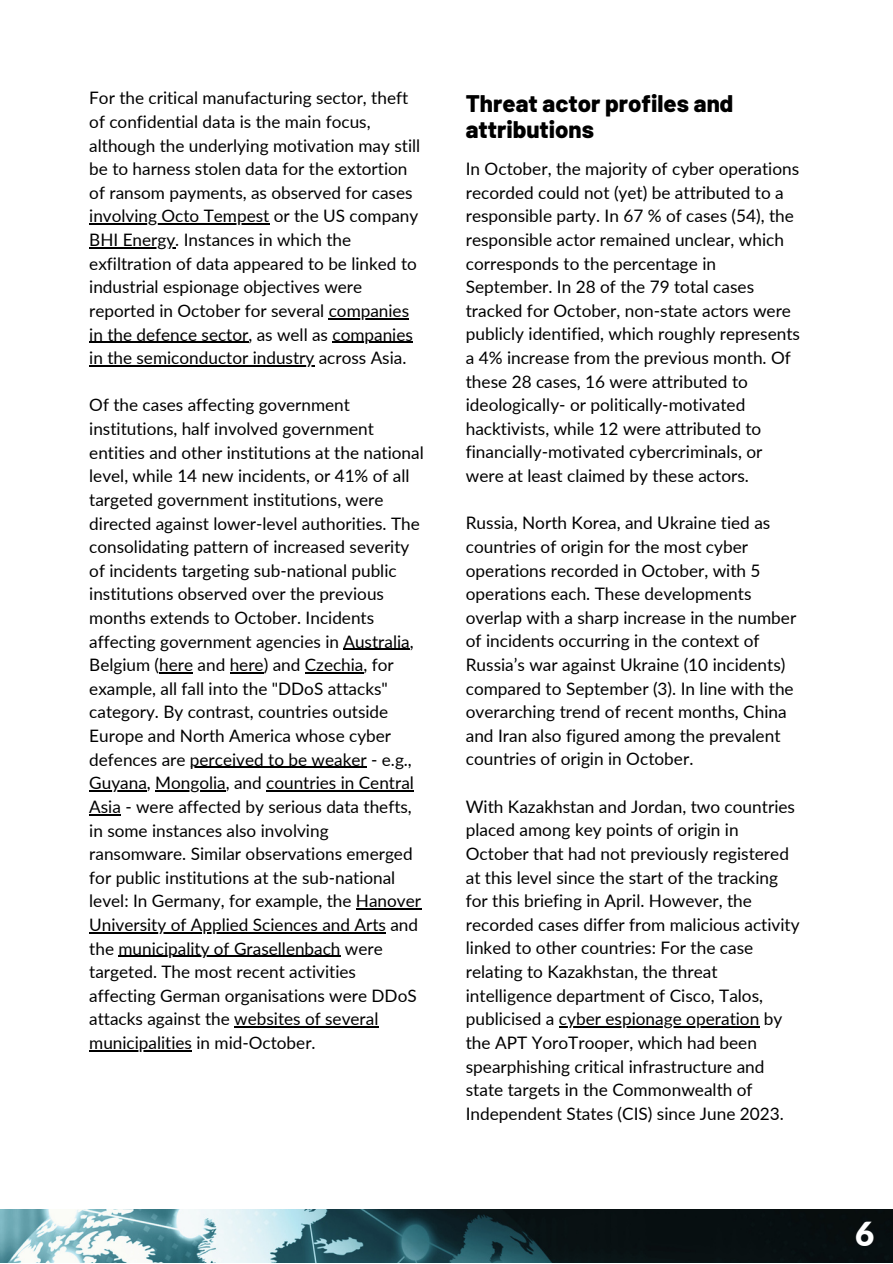
<style>
.page{position:relative;width:893px;height:1264px;background:#fff}
.page>*{position:absolute;margin:0;border:0;box-sizing:border-box;transform-origin:0 0}
.t1{font:900 33.15px "Lato";color:#fff}
.t2{font:800 24px/25.8px "Barlow";color:#000}
.t3{font:17.25px/23.5px "Lato";color:#000}
.t4{font:17.1px/23.5px "Lato";color:#000}
</style>
<div class="page">
<img style="left:0;top:1209px;width:892px;height:53px">
<hr style="left:89px;top:224px;width:180px;height:1px;background:#000">
<hr style="left:89px;top:247px;width:86px;height:1px;background:#000">
<hr style="left:329px;top:318px;width:80px;height:1px;background:#000">
<hr style="left:89px;top:342px;width:159px;height:1px;background:#000">
<hr style="left:332px;top:342px;width:81px;height:1px;background:#000">
<hr style="left:89px;top:365px;width:225px;height:1px;background:#000">
<hr style="left:343px;top:648px;width:66px;height:2px;background:#000">
<hr style="left:159px;top:672px;width:34px;height:1px;background:#000">
<hr style="left:230px;top:672px;width:34px;height:1px;background:#000">
<hr style="left:305px;top:672px;width:58px;height:1px;background:#000">
<hr style="left:190px;top:766px;width:176px;height:2px;background:#000">
<hr style="left:89px;top:790px;width:58px;height:1px;background:#000">
<hr style="left:155px;top:790px;width:71px;height:1px;background:#000">
<hr style="left:266px;top:790px;width:148px;height:1px;background:#000">
<hr style="left:89px;top:814px;width:32px;height:1px;background:#000">
<hr style="left:356px;top:908px;width:65px;height:1px;background:#000">
<hr style="left:89px;top:932px;width:297px;height:1px;background:#000">
<hr style="left:118px;top:955px;width:222px;height:1px;background:#000">
<hr style="left:234px;top:1026px;width:144px;height:1px;background:#000">
<hr style="left:89px;top:1050px;width:103px;height:1px;background:#000">
<hr style="left:559px;top:1026px;width:200px;height:1px;background:#000">
<p class="t4" style="left:89px;top:86px;width:332px">For the critical manufacturing sector, theft of confidential data is the main focus, although the underlying motivation may still be to harness stolen data for the extortion of ransom payments, as observed for cases involving Octo Tempest or the US company BHI Energy. Instances in which the exfiltration of data appeared to be linked to industrial espionage objectives were reported in October for several companies in the defence sector, as well as companies in the semiconductor industry across Asia.</p>
<p class="t4" style="left:89px;top:393px;width:336px">Of the cases affecting government institutions, half involved government entities and other institutions at the national level, while 14 new incidents, or 41% of all targeted government institutions, were directed against lower-level authorities. The consolidating pattern of increased severity of incidents targeting sub-national public institutions observed over the previous months extends to October. Incidents affecting government agencies in Australia, Belgium (here and here) and Czechia, for example, all fall into the "DDoS attacks" category. By contrast, countries outside Europe and North America whose cyber defences are perceived to be weaker - e.g., Guyana, Mongolia, and countries in Central Asia - were affected by serious data thefts, in some instances also involving ransomware. Similar observations emerged for public institutions at the sub-national level: In Germany, for example, the Hanover University of Applied Sciences and Arts and the municipality of Grasellenbach were targeted. The most recent activities affecting German organisations were DDoS attacks against the websites of several municipalities in mid-October.</p>
<p class="t2" style="left:466px;top:89px;width:269px">Threat actor profiles and attributions</p>
<p class="t3" style="left:466px;top:157px;width:336px">In October, the majority of cyber operations recorded could not (yet) be attributed to a responsible party. In 67 % of cases (54), the responsible actor remained unclear, which corresponds to the percentage in September. In 28 of the 79 total cases tracked for October, non-state actors were publicly identified, which roughly represents a 4% increase from the previous month. Of these 28 cases, 16 were attributed to ideologically- or politically-motivated hacktivists, while 12 were attributed to financially-motivated cybercriminals, or were at least claimed by these actors.</p>
<p class="t3" style="left:466px;top:511px;width:332px">Russia, North Korea, and Ukraine tied as countries of origin for the most cyber operations recorded in October, with 5 operations each. These developments overlap with a sharp increase in the number of incidents occurring in the context of Russia’s war against Ukraine (10 incidents) compared to September (3). In line with the overarching trend of recent months, China and Iran also figured among the prevalent countries of origin in October.</p>
<p class="t3" style="left:466px;top:794px;width:335px">With Kazakhstan and Jordan, two countries placed among key points of origin in October that had not previously registered at this level since the start of the tracking for this briefing in April. However, the recorded cases differ from malicious activity linked to other countries: For the case relating to Kazakhstan, the threat intelligence department of Cisco, Talos, publicised a cyber espionage operation by the APT YoroTrooper, which had been spearphishing critical infrastructure and state targets in the Commonwealth of Independent States (CIS) since June 2023.</p>
<p class="t1" style="left:855px;top:1213px;width:21px">6</p>
</div>
